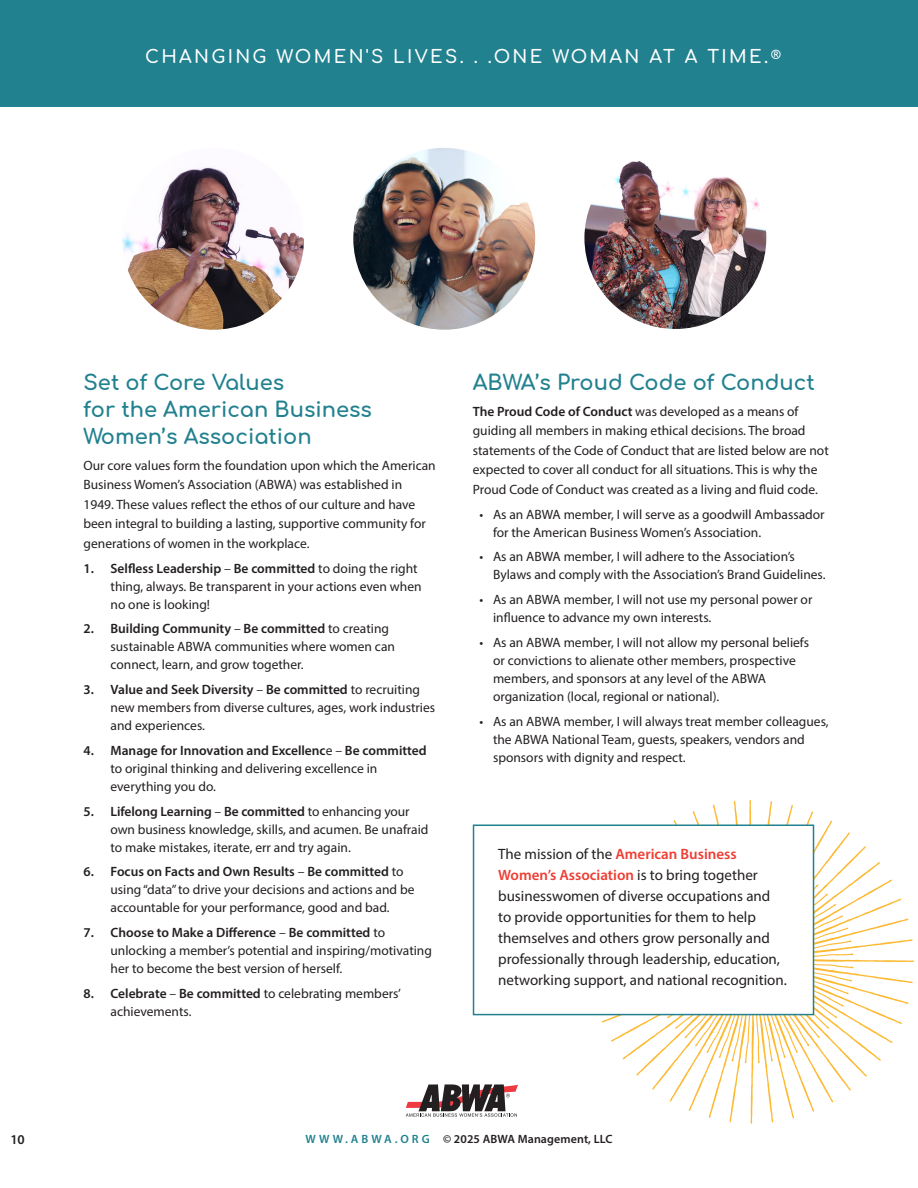
<style>
.page{position:relative;width:918px;height:1188px;background:#fff}
.page>*{position:absolute;margin:0;border:0;box-sizing:border-box;transform-origin:0 0}
.body{font:700 21px/27px "Comfortaa";color:#22818f}
.t1{font:600 18px "Comfortaa";letter-spacing:.13em;color:#fff}
.t2{font:15px/21px "Myriad Pro";color:#231f20}
.body-2{font:13.5px/18px "Myriad Pro";color:#231f20}
.t3{font:600 13.5px "Myriad Pro";color:#231f20}
.t4{font:600 12px "Myriad Pro";letter-spacing:.01em;color:#231f20}
.s1{font-weight:600}
.s2{font-weight:600;color:#ee3e34}
.s3{color:#22818f}
</style>
<div class="page">
<svg style="left:406px;top:1084px;width:112px;height:33px"></svg>
<div style="left:0;top:0;width:918px;height:107px;background:#22818f"></div>
<img style="left:121px;top:147px;width:184px;height:183px;border-radius:92px">
<img style="left:584px;top:146px;width:183px;height:184px;border-radius:92px">
<img style="left:353px;top:147px;width:183px;height:183px;border-radius:92px">
<svg style="left:590px;top:800px;width:324px;height:324px"></svg>
<div style="left:473px;top:825px;width:341px;height:190px;background:#fff;border:2px solid #22818f"></div>
<p class="t1" style="left:145px;top:41px;width:637px">CHANGING WOMEN'S LIVES. . .ONE WOMAN AT A TIME.<sup>®</sup></p>
<p class="body" style="left:84px;top:366px;width:290px">Set of Core Values<br>for the American Business<br>Women’s Association</p>
<p class="body-2" style="left:84px;top:455px;width:354px;line-height:19.5px">Our core values form the foundation upon which the American Business Women’s Association (ABWA) was established in 1949. These values reflect the ethos of our culture and have been integral to building a lasting, supportive community for generations of women in the workplace.</p>
<p class="body-2" style="left:111px;top:559px;width:313px;text-indent:-27px"><span class="s1">1. Selfless Leadership</span> – <span class="s1">Be committed</span> to doing the right thing, always. Be transparent in your actions even when no one is looking!</p>
<p class="body-2" style="left:111px;top:620px;width:286px;text-indent:-27px"><span class="s1">2. Building Community</span> – <span class="s1">Be committed</span> to creating sustainable ABWA communities where women can connect, learn, and grow together.</p>
<p class="body-2" style="left:111px;top:680px;width:326px;text-indent:-27px"><span class="s1">3. Value and Seek Diversity</span> – <span class="s1">Be committed</span> to recruiting new members from diverse cultures, ages, work industries and experiences.</p>
<p class="body-2" style="left:111px;top:741px;width:318px;text-indent:-27px"><span class="s1">4. Manage for Innovation and Excellenc</span>e – <span class="s1">Be committed </span>to original thinking and delivering excellence in everything you do.</p>
<p class="body-2" style="left:111px;top:802px;width:320px;text-indent:-27px"><span class="s1">5. Lifelong Learning</span> – <span class="s1">Be committed</span> to enhancing your own business knowledge, skills, and acumen. Be unafraid to make mistakes, iterate, err and try again.</p>
<p class="body-2" style="left:111px;top:863px;width:306px;text-indent:-27px"><span class="s1">6. Focus on Facts and Own Results</span> – <span class="s1">Be committed</span> to using “data” to drive your decisions and actions and be accountable for your performance, good and bad.</p>
<p class="body-2" style="left:111px;top:923px;width:323px;text-indent:-27px"><span class="s1">7. Choose to Make a Difference</span> – <span class="s1">Be committed</span> to unlocking a member’s potential and inspiring/motivating her to become the best version of herself.</p>
<p class="body-2" style="left:111px;top:984px;width:292px;text-indent:-27px"><span class="s1">8. Celebrate</span> – <span class="s1">Be committed</span> to celebrating members’ achievements.</p>
<p class="body" style="left:473px;top:366px;width:344px">ABWA’s Proud Code of Conduct</p>
<p class="body-2" style="left:473px;top:401px;width:358px;line-height:19.5px"><span class="s1">The Proud Code of Conduct</span> was developed as a means of guiding all members in making ethical decisions. The broad statements of the Code of Conduct that are listed below are not expected to cover all conduct for all situations. This is why the Proud Code of Conduct was created as a living and fluid code.</p>
<p class="body-2" style="left:493px;top:505px;width:333px;text-indent:-14px">• As an ABWA member, I will serve as a goodwill Ambassador for the American Business Women’s Association.</p>
<p class="body-2" style="left:493px;top:548px;width:334px;text-indent:-14px">• As an ABWA member, I will adhere to the Association’s<br>Bylaws and comply with the Association’s Brand Guidelines.</p>
<p class="body-2" style="left:493px;top:590px;width:321px;text-indent:-14px">• As an ABWA member, I will not use my personal power or influence to advance my own interests.</p>
<p class="body-2" style="left:493px;top:633px;width:318px;text-indent:-14px">• As an ABWA member, I will not allow my personal beliefs or convictions to alienate other members, prospective members, and sponsors at any level of the ABWA organization (local, regional or national).</p>
<p class="body-2" style="left:493px;top:712px;width:337px;text-indent:-14px">• As an ABWA member, I will always treat member colleagues, the ABWA National Team, guests, speakers, vendors and sponsors with dignity and respect.</p>
<p class="t2" style="left:498px;top:843px;width:290px">The mission of the <span class="s2">American Business Women’s Association</span> is to bring together businesswomen of diverse occupations and to provide opportunities for them to help themselves and others grow personally and professionally through leadership, education, networking support, and national recognition.</p>
<p class="t3" style="left:10px;top:1131px;width:16px">10</p>
<p class="t4" style="left:306px;top:1131px;width:308px"><span class="s3">W W W . A B W A . O R G</span> © 2025 ABWA Management, LLC</p>
</div>
